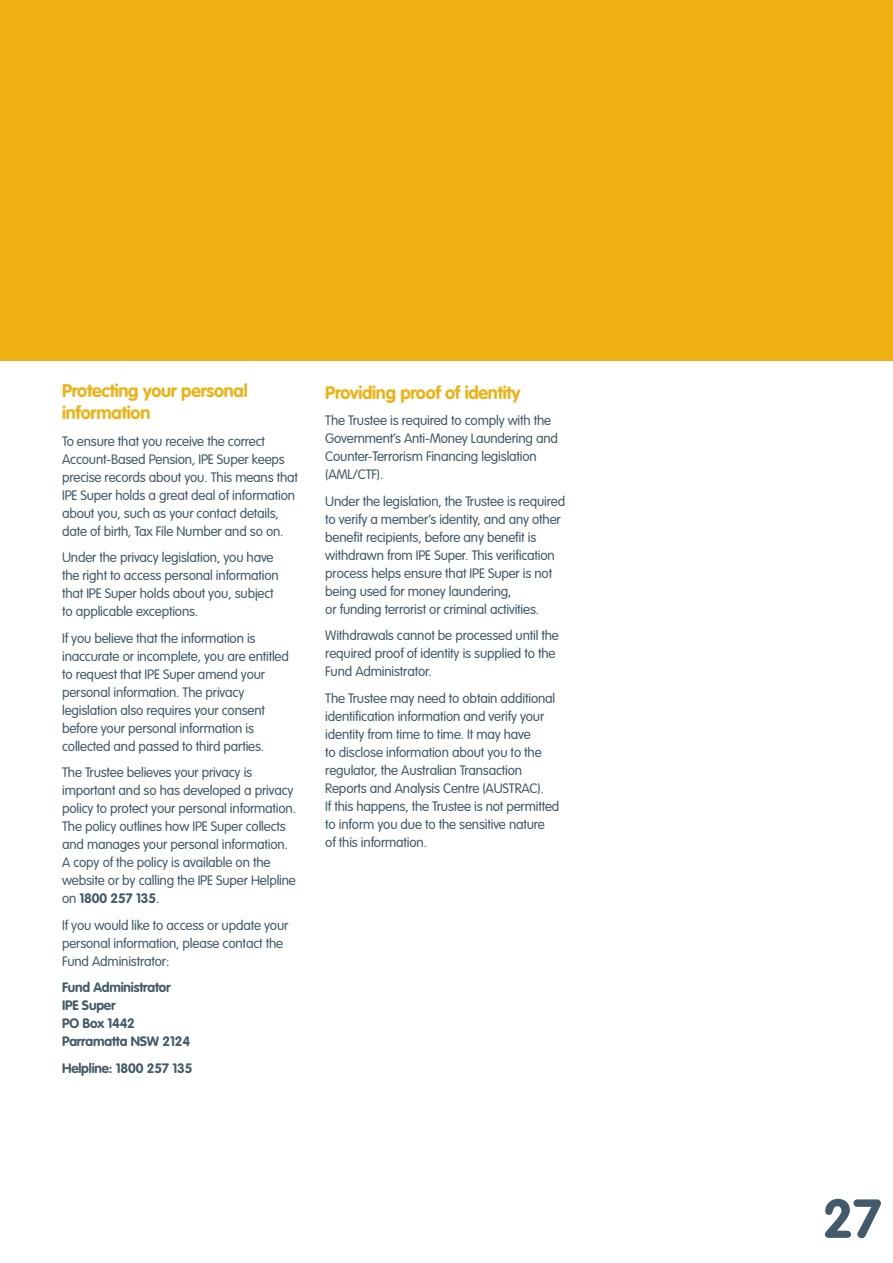
<style>
.page{position:relative;width:893px;height:1263px;background:#fff}
.page>*{position:absolute;margin:0;border:0;box-sizing:border-box;transform-origin:0 0}
.t1{font:700 54px "VAG Rounded";color:#425a69}
.t2{font:700 18px/22.5px "VAG Rounded";letter-spacing:-.015em;color:#eeb111}
.t3{font:300 13.5px/18px "VAG Rounded";letter-spacing:-.015em;color:#425a69}
.t4{font:700 13.5px/18px "VAG Rounded";letter-spacing:-.015em;color:#425a69}
.s1{font-weight:700}
</style>
<div class="page">
<div style="left:0;top:0;width:893px;height:361px;background:#eeb111"></div>
<h2 class="t2" style="left:62px;top:379px;width:187px">Protecting your personal information</h2>
<p class="t3" style="left:62px;top:432px;width:237px">To ensure that you receive the correct Account-Based Pension, IPE Super keeps precise records about you. This means that IPE Super holds a great deal of information about you, such as your contact details, date of birth, Tax File Number and so on.</p>
<p class="t3" style="left:62px;top:548px;width:218px">Under the privacy legislation, you have the right to access personal information that IPE Super holds about you, subject to applicable exceptions.</p>
<p class="t3" style="left:62px;top:629px;width:228px">If you believe that the information is inaccurate or incomplete, you are entitled to request that IPE Super amend your personal information. The privacy legislation also requires your consent before your personal information is collected and passed to third parties.</p>
<p class="t3" style="left:62px;top:763px;width:235px">The Trustee believes your privacy is important and so has developed a privacy policy to protect your personal information.<br>The policy outlines how IPE Super collects and manages your personal information.<br>A copy of the policy is available on the website or by calling the IPE Super Helpline on <span class="s1">1800 257 135</span>.</p>
<p class="t3" style="left:62px;top:916px;width:228px">If you would like to access or update your personal information, please contact the<br>Fund Administrator:</p>
<p class="t4" style="left:62px;top:978px;width:130px">Fund Administrator<br>IPE Super<br>PO Box 1442<br>Parramatta NSW 2124</p>
<p class="t4" style="left:62px;top:1059px;width:132px">Helpline: 1800 257 135</p>
<h2 class="t2" style="left:325px;top:381px;width:197px">Providing proof of identity</h2>
<p class="t3" style="left:325px;top:412px;width:234px">The Trustee is required to comply with the Government’s Anti-Money Laundering and Counter-Terrorism Financing legislation (AML/CTF).</p>
<p class="t3" style="left:325px;top:492px;width:241px">Under the legislation, the Trustee is required to verify a member’s identity, and any other benefit recipients, before any benefit is withdrawn from IPE Super. This verification process helps ensure that IPE Super is not being used for money laundering,<br>or funding terrorist or criminal activities.</p>
<p class="t3" style="left:325px;top:627px;width:235px">Withdrawals cannot be processed until the required proof of identity is supplied to the<br>Fund Administrator.</p>
<p class="t3" style="left:325px;top:689px;width:236px">The Trustee may need to obtain additional identification information and verify your identity from time to time. It may have<br>to disclose information about you to the regulator, the Australian Transaction Reports and Analysis Centre (AUSTRAC).<br>If this happens, the Trustee is not permitted to inform you due to the sensitive nature<br>of this information.</p>
<h1 class="t1" style="left:822px;top:1187px;width:61px">27</h1>
</div>
